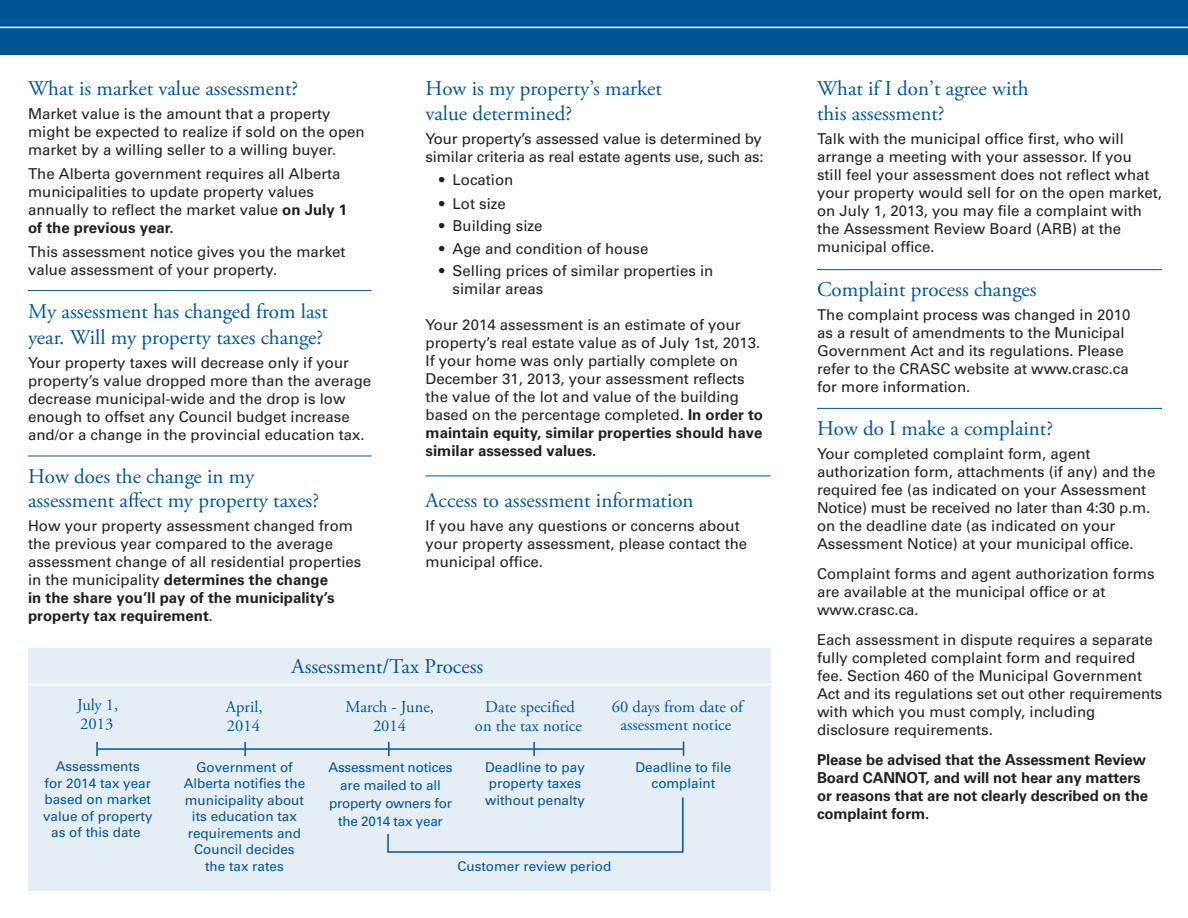
<style>
.page{position:relative;width:1188px;height:918px;background:#fff}
.page>*{position:absolute;margin:0;border:0;box-sizing:border-box;transform-origin:0 0}
.t1{font:21px/25.2px "Adobe Garamond Pro";color:#005596}
.t2{font:16.5px/19.5px "Adobe Garamond Pro";color:#005596;text-align:center}
.t3{font:15px/18px "Univers LT Std";color:#231f20}
.t4{font:700 15px/18px "Univers LT Std";letter-spacing:-.01em;color:#231f20}
.t5{font:13.5px/16.5px "Univers LT Std";color:#005596;text-align:center}
.s1{font-weight:700}
</style>
<div class="page">
<div style="left:0;top:0;width:1188px;height:54px;background:#005596"></div>
<svg style="left:129px;top:492px;width:13px;height:15px"></svg>
<hr style="left:28px;top:290px;width:344px;height:1px;background:#005596">
<hr style="left:28px;top:456px;width:344px;height:1px;background:#005596">
<hr style="left:426px;top:476px;width:345px;height:1px;background:#005596">
<hr style="left:817px;top:269px;width:345px;height:1px;background:#005596">
<hr style="left:817px;top:408px;width:345px;height:1px;background:#005596">
<hr style="left:0;top:27px;width:1188px;height:1px;background:#fff">
<div style="left:28px;top:648px;width:743px;height:243px;background:#e6eef5"></div>
<hr style="left:98px;top:748px;width:585px;height:2px;background:#005596">
<svg style="left:96px;top:742px;width:2px;height:14px"></svg>
<svg style="left:388px;top:742px;width:2px;height:14px"></svg>
<svg style="left:533px;top:742px;width:2px;height:14px"></svg>
<svg style="left:244px;top:742px;width:2px;height:14px"></svg>
<svg style="left:683px;top:742px;width:1px;height:14px"></svg>
<svg style="left:387px;top:797px;width:297px;height:56px"></svg>
<hr style="left:28px;top:684px;width:743px;height:1px;background:#fff">
<h1 class="t1" style="left:28px;top:77px;width:272px">What is market value assessment?</h1>
<p class="t3" style="left:28px;top:105px;width:338px">Market value is the amount that a property might be expected to realize if sold on the open market by a willing seller to a willing buyer.</p>
<p class="t3" style="left:28px;top:165px;width:321px">The Alberta government requires all Alberta municipalities to update property values annually to reflect the market value <span class="s1">on July 1 of the previous year.</span></p>
<p class="t3" style="left:28px;top:243px;width:319px">This assessment notice gives you the market value assessment of your property.</p>
<h1 class="t1" style="left:28px;top:300px;width:301px">My assessment has changed from last year. Will my property taxes change?</h1>
<p class="t3" style="left:28px;top:353px;width:345px">Your property taxes will decrease only if your property’s value dropped more than the average decrease municipal-wide and the drop is low enough to offset any Council budget increase and/or a change in the provincial education tax.</p>
<h1 class="t1" style="left:28px;top:465px;width:293px;line-height:24px">How does the change in my assessment a ect my property taxes?</h1>
<p class="t3" style="left:28px;top:517px;width:335px">How your property assessment changed from the previous year compared to the average assessment change of all residential properties in the municipality <span class="s1">determines the change<br>in the share you’ll pay of the municipality’s property tax requirement</span>.</p>
<h1 class="t1" style="left:426px;top:77px;width:238px">How is my property’s market value determined?</h1>
<p class="t3" style="left:426px;top:130px;width:340px">Your property’s assessed value is determined by similar criteria as real estate agents use, such as:</p>
<p class="t3" style="left:439px;top:171px;width:76px">• Location</p>
<p class="t3" style="left:439px;top:195px;width:68px">• Lot size</p>
<p class="t3" style="left:439px;top:217px;width:105px">• Building size</p>
<p class="t3" style="left:439px;top:240px;width:211px">• Age and condition of house</p>
<p class="t3" style="left:453px;top:262px;width:262px;text-indent:-14px">• Selling prices of similar properties in similar areas</p>
<p class="t3" style="left:426px;top:316px;width:339px">Your 2014 assessment is an estimate of your property’s real estate value as of July 1st, 2013.<br>If your home was only partially complete on December 31, 2013, your assessment reflects the value of the lot and value of the building based on the percentage completed. <span class="s1">In order to maintain equity, similar properties should have similar assessed values.</span></p>
<h1 class="t1" style="left:426px;top:488px;width:270px">Access to assessment information</h1>
<p class="t3" style="left:426px;top:517px;width:323px">If you have any questions or concerns about your property assessment, please contact the municipal office.</p>
<p class="t2" style="left:77px;top:696px;width:43px;text-align:left">July 1,<br>2013</p>
<p class="t5" style="left:43px;top:758px;width:111px">Assessments<br>for 2014 tax year based on market value of property as of this date</p>
<h1 class="t1" style="left:292px;top:655px;width:193px">Assessment/Tax Process</h1>
<p class="t2" style="left:226px;top:697px;width:38px;text-align:left">April,<br>2014</p>
<p class="t5" style="left:184px;top:759px;width:123px">Government of<br>Alberta notifies the municipality about its education tax requirements and<br>Council decides the tax rates</p>
<p class="t2" style="left:346px;top:697px;width:90px">March - June,<br>2014</p>
<p class="t5" style="left:328px;top:758px;width:126px;line-height:18px">Assessment notices are mailed to all property owners for the 2014 tax year</p>
<p class="t2" style="left:475px;top:697px;width:109px">Date specified on the tax notice</p>
<p class="t5" style="left:485px;top:759px;width:101px;text-align:left">Deadline to pay property taxes without penalty</p>
<p class="t2" style="left:612px;top:698px;width:132px;line-height:18px">60 days from date of assessment notice</p>
<p class="t5" style="left:635px;top:759px;width:98px">Deadline to file complaint</p>
<p class="t5" style="left:457px;top:858px;width:155px">Customer review period</p>
<h1 class="t1" style="left:817px;top:77px;width:213px">What if I don’t agree with this assessment?</h1>
<p class="t3" style="left:817px;top:130px;width:347px">Talk with the municipal office first, who will arrange a meeting with your assessor. If you<br>still feel your assessment does not reflect what your property would sell for on the open market, on July 1, 2013, you may file a complaint with the Assessment Review Board (ARB) at the municipal office.</p>
<h1 class="t1" style="left:817px;top:277px;width:221px">Complaint process changes</h1>
<p class="t3" style="left:817px;top:305px;width:315px">The complaint process was changed in 2010 as a result of amendments to the Municipal Government Act and its regulations. Please refer to the CRASC website at www.crasc.ca for more information.</p>
<h1 class="t1" style="left:817px;top:416px;width:238px">How do I make a complaint?</h1>
<p class="t3" style="left:817px;top:445px;width:340px">Your completed complaint form, agent authorization form, attachments (if any) and the required fee (as indicated on your Assessment Notice) must be received no later than 4:30 p.m. on the deadline date (as indicated on your Assessment Notice) at your municipal office.</p>
<p class="t3" style="left:817px;top:565px;width:339px">Complaint forms and agent authorization forms are available at the municipal office or at www.crasc.ca.</p>
<p class="t3" style="left:817px;top:631px;width:347px">Each assessment in dispute requires a separate fully completed complaint form and required fee. Section 460 of the Municipal Government Act and its regulations set out other requirements with which you must comply, including disclosure requirements.</p>
<p class="t4" style="left:817px;top:751px;width:332px">Please be advised that the Assessment Review Board CANNOT, and will not hear any matters or reasons that are not clearly described on the complaint form.</p>
</div>
